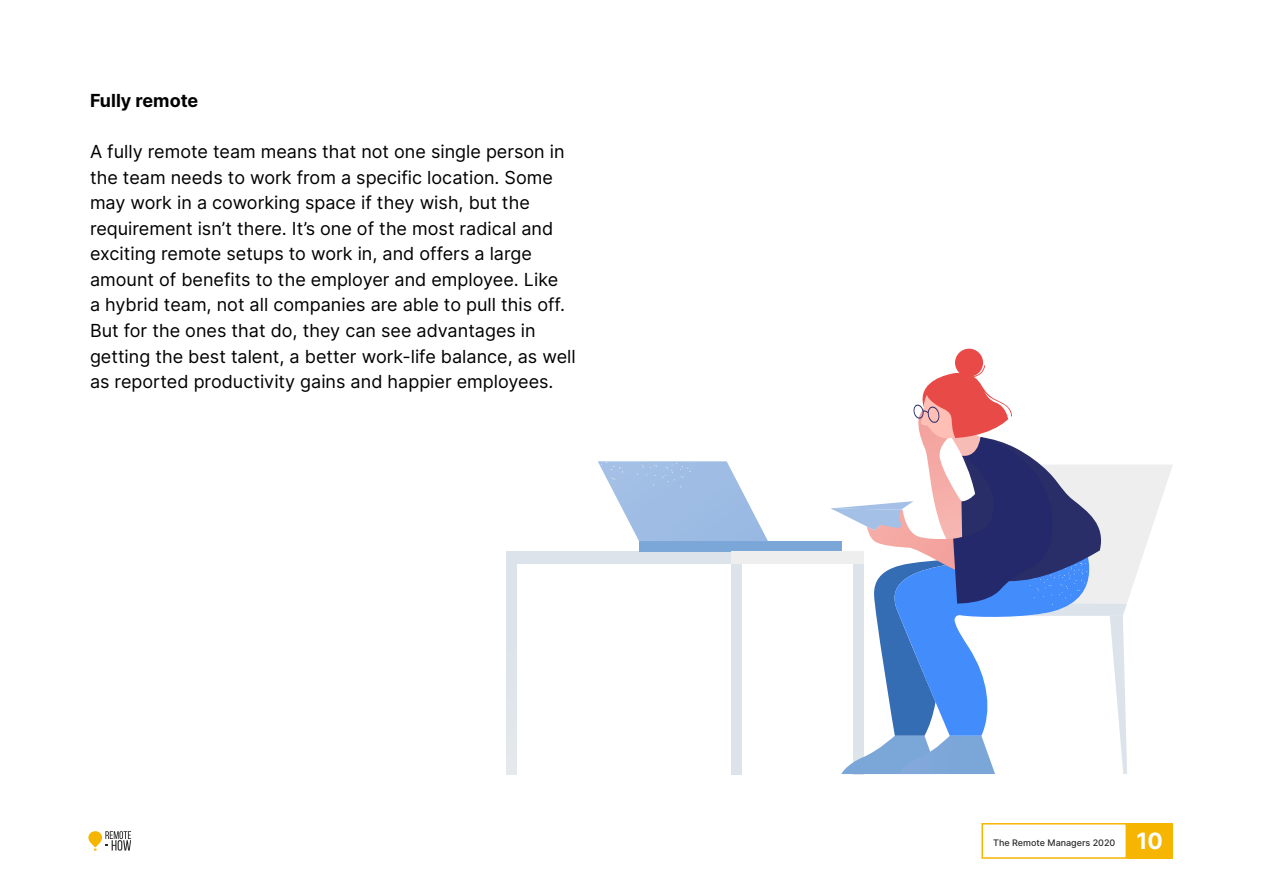
<style>
.page{position:relative;width:1263px;height:893px;background:#fff}
.page>*{position:absolute;margin:0;border:0;box-sizing:border-box;transform-origin:0 0}
.t1{font:700 22.5px "Inter";color:#fff}
.t2{font:18px/25.5px "Inter";color:#000}
.t3{font:700 18px "Inter";color:#000}
.t4{font:500 9px "Inter";color:#292929}
</style>
<div class="page">
<svg style="left:88px;top:831px;width:14px;height:16px"></svg>
<svg style="left:105px;top:831px;width:26px;height:20px"></svg>
<div style="left:981px;top:823px;width:146px;height:36px;border:2px solid #f5b500"></div>
<div style="left:1127px;top:823px;width:46px;height:36px;background:#f5b500"></div>
<div style="left:732px;top:562px;width:10px;height:212px;background:#dce3ea"></div>
<div style="left:506px;top:562px;width:11px;height:212px;background:#dde4ea"></div>
<div style="left:506px;top:551px;width:358px;height:12px;background:#dce3ea"></div>
<div style="left:747px;top:541px;width:95px;height:10px;background:#7ba6d8"></div>
<div style="left:639px;top:541px;width:108px;height:10px;background:#7ba6d8"></div>
<svg style="left:598px;top:461px;width:170px;height:80px"></svg>
<div style="left:732px;top:551px;width:132px;height:12px;background:#efeeee"></div>
<div style="left:955px;top:349px;width:28px;height:28px;background:#e94a47;border-radius:14px"></div>
<svg style="left:831px;top:365px;width:342px;height:409px"></svg>
<p class="t3" style="left:90px;top:88px;width:110px">Fully remote</p>
<p class="t2" style="left:90px;top:139px;width:487px">A fully remote team means that not one single person in the team needs to work from a specific location. Some may work in a coworking space if they wish, but the requirement isn’t there. It’s one of the most radical and exciting remote setups to work in, and offers a large amount of benefits to the employer and employee. Like<br>a hybrid team, not all companies are able to pull this off.<br>But for the ones that do, they can see advantages in getting the best talent, a better work-life balance, as well as reported productivity gains and happier employees.</p>
<p class="t4" style="left:993px;top:836px;width:124px">The Remote Managers 2020</p>
<p class="t1" style="left:1136px;top:825px;width:28px">10</p>
</div>
